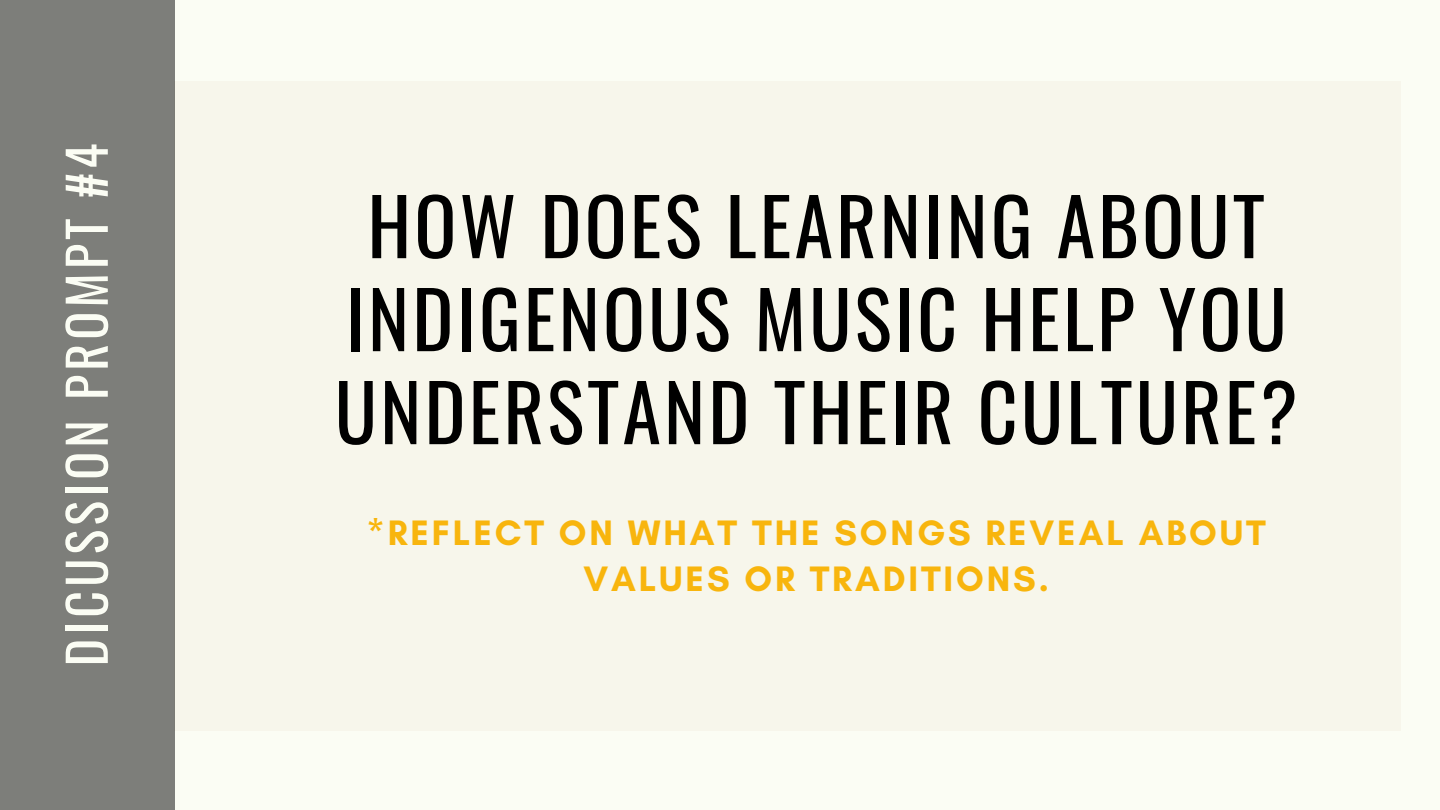
<style>
.page{position:relative;width:1440px;height:810px;background:#fbfdf4}
.page>*{position:absolute;margin:0;border:0;box-sizing:border-box;transform-origin:0 0}
.t1{font:78px/93px "Oswald";letter-spacing:.04em;color:#000;text-align:center}
.t2{font:52px "Oswald";letter-spacing:.08em;color:#fbfdf4}
.t3{font:700 36px/46.5px "Glacial Indifference";letter-spacing:.08em;color:#f8b50d;text-align:center}
</style>
<div class="page">
<div style="left:174px;top:81px;width:1227px;height:649px;background:#f7f6eb"></div>
<div style="left:0;top:0;width:175px;height:810px;background:#7d7e7a"></div>
<p class="t2" style="left:46px;top:666px;width:524px;rotate:-90deg">DICUSSION PROMPT #4</p>
<h2 class="t1" style="left:335px;top:176px;width:964px">HOW DOES LEARNING ABOUT<br>INDIGENOUS MUSIC HELP YOU<br>UNDERSTAND THEIR CULTURE?</h2>
<p class="t3" style="left:367px;top:509px;width:901px">*REFLECT ON WHAT THE SONGS REVEAL ABOUT<br>VALUES OR TRADITIONS.</p>
</div>
